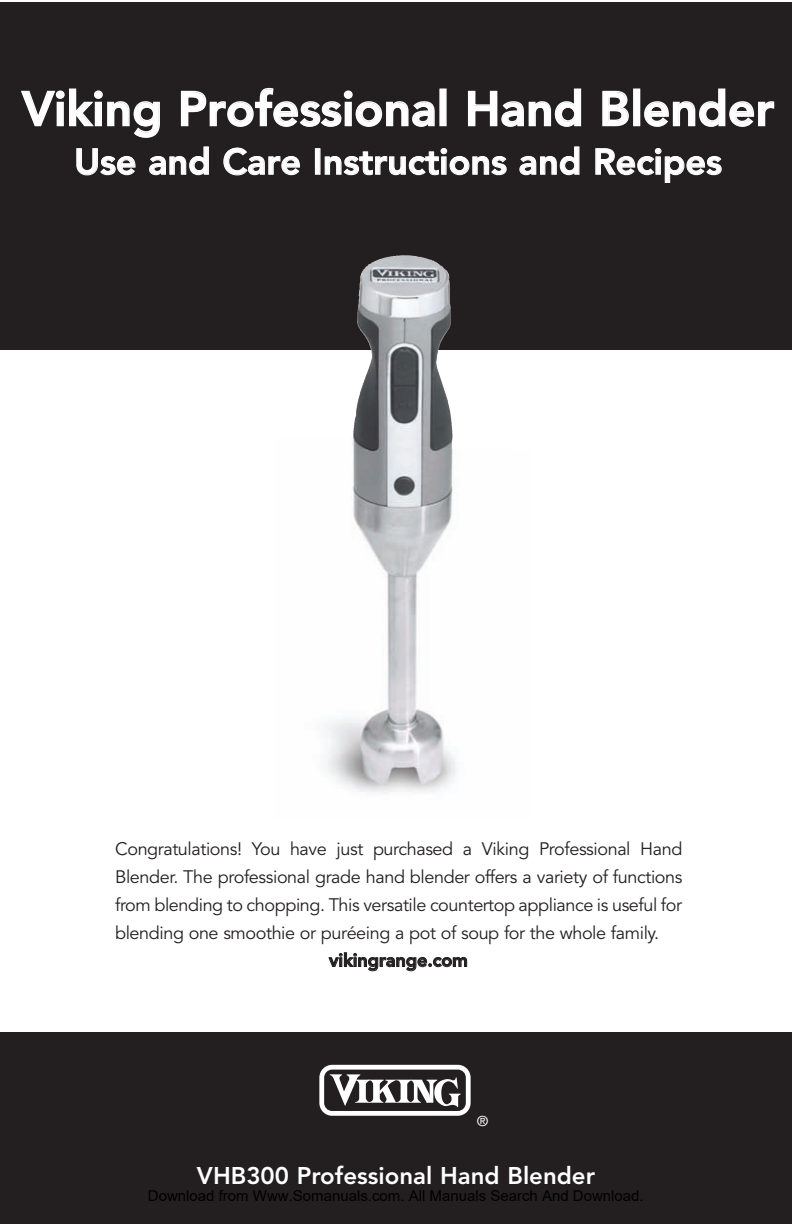
<style>
.page{position:relative;width:792px;height:1224px;background:#fff}
.page>*{position:absolute;margin:0;border:0;box-sizing:border-box;transform-origin:0 0}
.t1{font:800 48px "Avenir";color:#fff}
.t2{font:800 36px "Avenir";color:#fff}
.t3{font:800 24px "Avenir";color:#fff}
.t4{font:18px/28px "Avenir";letter-spacing:-.02em;color:#231f20;text-align:justify}
.t5{font:800 18px "Avenir";letter-spacing:-.005em;color:#231f20}
.t6{font:15px "Arial";color:#000}
.t7{font:14px "Helvetica";color:#fff}
</style>
<div class="page">
<div style="left:0;top:1032px;width:792px;height:192px;background:#231f20"></div>
<div style="left:0;top:2px;width:792px;height:347px;background:#231f20"></div>
<svg style="left:319px;top:1065px;width:152px;height:51px"></svg>
<img style="left:275px;top:255px;width:256px;height:538px">
<h1 class="t1" style="left:22px;top:89px;width:754px">Viking Professional Hand Blender</h1>
<h2 class="t2" style="left:74px;top:147px;width:649px">Use and Care Instructions and Recipes</h2>
<p class="t4" style="left:115px;top:836px;width:569px">Congratulations! You have just purchased a Viking Professional Hand Blender. The professional grade hand blender offers a variety of functions from blending to chopping. This versatile countertop appliance is useful for blending one smoothie or puréeing a pot of soup for the whole family.</p>
<p class="t5" style="left:329px;top:953px;width:140px">vikingrange.com</p>
<p class="t7" style="left:477px;top:1116px;width:12px">®</p>
<h3 class="t3" style="left:197px;top:1166px;width:400px">VHB300 Professional Hand Blender</h3>
<p class="t6" style="left:148px;top:1187px;width:497px">Download from Www.Somanuals.com. All Manuals Search And Download.</p>
</div>
